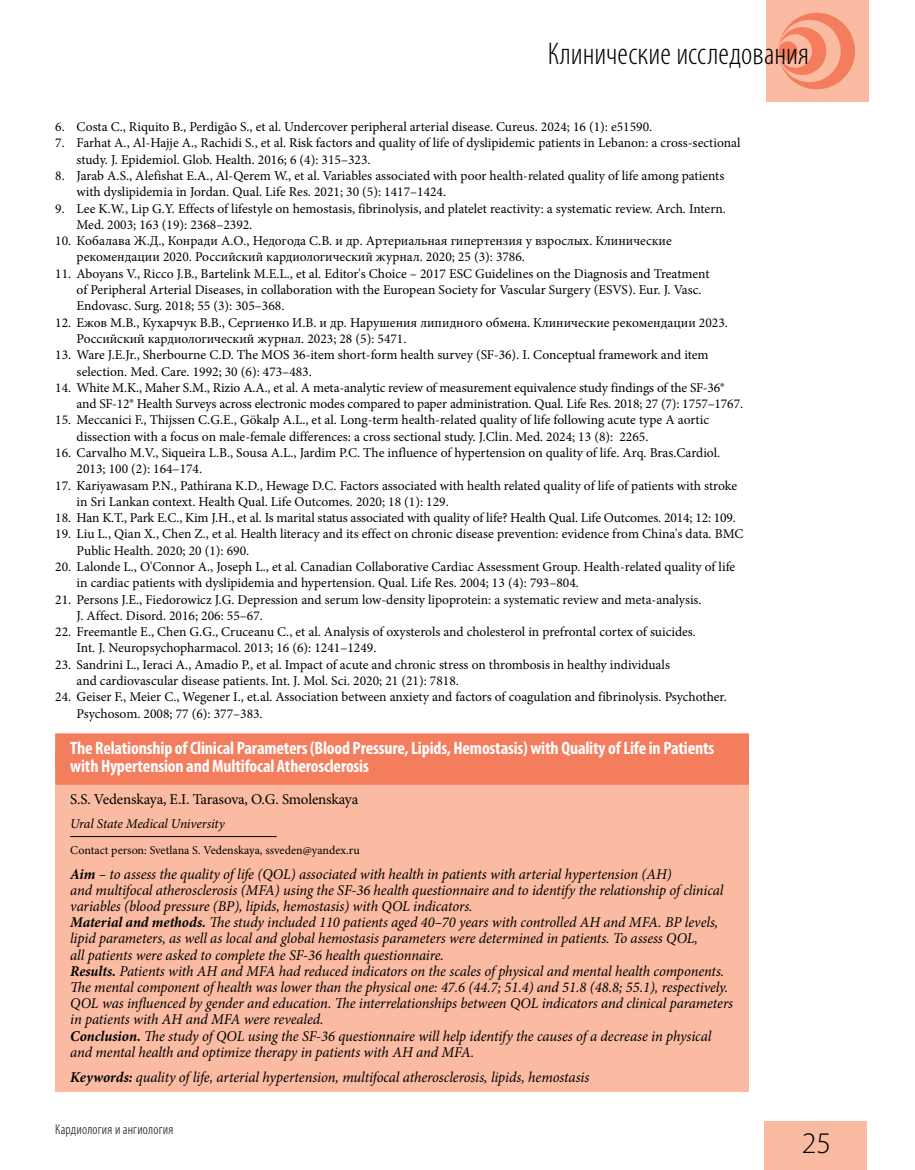
<style>
.page{position:relative;width:915px;height:1170px;background:#fff}
.page>*{position:absolute;margin:0;border:0;box-sizing:border-box;transform-origin:0 0}
.t1{font:300 condensed 31.5px "Myriad Pro";color:#000}
.t2{font:300 30px "Myriad Pro";color:#000}
.t3{font:700 condensed 18px/18px "Myriad Pro";letter-spacing:-.01em;color:#fff}
.t4{font:italic 15px/16.2px "Minion Pro";letter-spacing:-.01em;color:#000}
.t5{font:15px "Minion Pro";letter-spacing:-.015em;color:#000}
.t6{font:300 condensed 14.25px "Myriad Pro";letter-spacing:.015em;color:#000}
.t7{font:13.5px/16.4px "Minion Pro";color:#000}
.t8{font:italic 13.5px "Minion Pro";letter-spacing:-.01em;color:#000}
.t9{font:12px "Minion Pro";color:#000}
.s1{font-weight:700}
</style>
<div class="page">
<div style="left:765px;top:0;width:102px;height:102px;background:#fabba2"></div>
<svg style="left:778px;top:13px;width:76px;height:76px"></svg>
<div style="left:778px;top:41px;width:19px;height:20px;background:#f47d5e;border-radius:50%"></div>
<div style="left:764px;top:1121px;width:102px;height:48px;background:#fabba2"></div>
<div style="left:55px;top:733px;width:693px;height:358px;background:#fabba2"></div>
<div style="left:55px;top:733px;width:693px;height:33px;background:#f47d5e"></div>
<div style="left:55px;top:751px;width:693px;height:33px;background:#f47d5e"></div>
<hr style="left:70px;top:836px;width:206px;height:1px;background:#000">
<h1 class="t1" style="left:547px;top:35px;width:263px">Клинические исследования</h1>
<p class="t7" style="left:55px;top:119px;width:598px">6. Costa C., Riquito B., Perdigão S., et al. Undercover peripheral arterial disease. Cureus. 2024; 16 (1): e51590.</p>
<p class="t7" style="left:77px;top:135px;width:665px;text-indent:-21px">7. Farhat A., Al-Hajje A., Rachidi S., et al. Risk factors and quality of life of dyslipidemic patients in Lebanon: a cross-sectional study. J. Epidemiol. Glob. Health. 2016; 6 (4): 315–323.</p>
<p class="t7" style="left:77px;top:168px;width:649px;text-indent:-21px">8. Jarab A.S., Alefishat E.A., Al-Qerem W., et al. Variables associated with poor health-related quality of life among patients with dyslipidemia in Jordan. Qual. Life Res. 2021; 30 (5): 1417–1424.</p>
<p class="t7" style="left:77px;top:200px;width:650px;text-indent:-21px">9. Lee K.W., Lip G.Y. Effects of lifestyle on hemostasis, fibrinolysis, and platelet reactivity: a systematic review. Arch. Intern.<br>Med. 2003; 163 (19): 2368–2392.</p>
<p class="t7" style="left:77px;top:233px;width:596px;text-indent:-21px">10. Кобалава Ж.Д., Конради А.О., Недогода С.В. и др. Артериальная гипертензия у взрослых. Клинические рекомендации 2020. Российский кардиологический журнал. 2020; 25 (3): 3786.</p>
<p class="t7" style="left:77px;top:265px;width:634px;text-indent:-21px">11. Aboyans V., Ricco J.B., Bartelink M.E.L., et al. Editor's Choice – 2017 ESC Guidelines on the Diagnosis and Treatment of Peripheral Arterial Diseases, in collaboration with the European Society for Vascular Surgery (ESVS). Eur. J. Vasc.<br>Endovasc. Surg. 2018; 55 (3): 305–368.</p>
<p class="t7" style="left:77px;top:314px;width:652px;text-indent:-21px">12. Ежов М.В., Кухарчук В.В., Сергиенко И.В. и др. Нарушения липидного обмена. Клинические рекомендации 2023.<br>Российский кардиологический журнал. 2023; 28 (5): 5471.</p>
<p class="t7" style="left:77px;top:347px;width:633px;text-indent:-21px">13. Ware J.E.Jr., Sherbourne C.D. The MOS 36-item short-form health survey (SF-36). I. Conceptual framework and item selection. Med. Care. 1992; 30 (6): 473–483.</p>
<p class="t7" style="left:77px;top:379px;width:667px;text-indent:-21px">14. White M.K., Maher S.M., Rizio A.A., et al. A meta-analytic review of measurement equivalence study findings of the SF-36® and SF-12® Health Surveys across electronic modes compared to paper administration. Qual. Life Res. 2018; 27 (7): 1757–1767.</p>
<p class="t7" style="left:77px;top:412px;width:633px;text-indent:-21px">15. Meccanici F., Thijssen C.G.E., Gökalp A.L., et al. Long-term health-related quality of life following acute type A aortic dissection with a focus on male-female differences: a cross sectional study. J.Clin. Med. 2024; 13 (8): 2265.</p>
<p class="t7" style="left:77px;top:444px;width:645px;text-indent:-21px">16. Carvalho M.V., Siqueira L.B., Sousa A.L., Jardim P.C. The influence of hypertension on quality of life. Arq. Bras.Cardiol.<br>2013; 100 (2): 164–174.</p>
<p class="t7" style="left:77px;top:477px;width:662px;text-indent:-21px">17. Kariyawasam P.N., Pathirana K.D., Hewage D.C. Factors associated with health related quality of life of patients with stroke in Sri Lankan context. Health Qual. Life Outcomes. 2020; 18 (1): 129.</p>
<p class="t7" style="left:55px;top:509px;width:682px">18. Han K.T., Park E.C., Kim J.H., et al. Is marital status associated with quality of life? Health Qual. Life Outcomes. 2014; 12: 109.</p>
<p class="t7" style="left:77px;top:526px;width:668px;text-indent:-21px">19. Liu L., Qian X., Chen Z., et al. Health literacy and its effect on chronic disease prevention: evidence from China's data. BMC<br>Public Health. 2020; 20 (1): 690.</p>
<p class="t7" style="left:77px;top:558px;width:660px;text-indent:-21px">20. Lalonde L., O'Connor A., Joseph L., et al. Canadian Collaborative Cardiac Assessment Group. Health-related quality of life in cardiac patients with dyslipidemia and hypertension. Qual. Life Res. 2004; 13 (4): 793–804.</p>
<p class="t7" style="left:77px;top:591px;width:626px;text-indent:-21px">21. Persons J.E., Fiedorowicz J.G. Depression and serum low-density lipoprotein: a systematic review and meta-analysis.<br>J. Affect. Disord. 2016; 206: 55–67.</p>
<p class="t7" style="left:77px;top:623px;width:620px;text-indent:-21px">22. Freemantle E., Chen G.G., Cruceanu C., et al. Analysis of oxysterols and cholesterol in prefrontal cortex of suicides.<br>Int. J. Neuropsychopharmacol. 2013; 16 (6): 1241–1249.</p>
<p class="t7" style="left:77px;top:656px;width:594px;text-indent:-21px">23. Sandrini L., Ieraci A., Amadio P., et al. Impact of acute and chronic stress on thrombosis in healthy individuals and cardiovascular disease patients. Int. J. Mol. Sci. 2020; 21 (21): 7818.</p>
<p class="t7" style="left:77px;top:688px;width:651px;text-indent:-21px">24. Geiser F., Meier C., Wegener I., et.al. Association between anxiety and factors of coagulation and fibrinolysis. Psychother.<br>Psychosom. 2008; 77 (6): 377–383.</p>
<h3 class="t3" style="left:70px;top:738px;width:645px">The Relationship of Clinical Parameters (Blood Pressure, Lipids, Hemostasis) with Quality of Life in Patients with Hypertension and Multifocal Atherosclerosis</h3>
<p class="t5" style="left:70px;top:789px;width:289px">S.S. Vedenskaya, E.I. Tarasova, O.G. Smolenskaya</p>
<p class="t8" style="left:70px;top:813px;width:156px">Ural State Medical University</p>
<p class="t9" style="left:70px;top:841px;width:291px">Contact person: Svetlana S. Vedenskaya, ssveden@yandex.ru</p>
<p class="t4" style="left:70px;top:865px;width:664px"><span class="s1">Aim</span> – to assess the quality of life (QOL) associated with health in patients with arterial hypertension (AH)<br>and multifocal atherosclerosis (MFA) using the SF-36 health questionnaire and to identify the relationship of clinical variables (blood pressure (BP), lipids, hemostasis) with QOL indicators.<br><span class="s1">Material and methods.</span> The study included 110 patients aged 40–70 years with controlled AH and MFA. BP levels, lipid parameters, as well as local and global hemostasis parameters were determined in patients. To assess QOL,<br>all patients were asked to complete the SF-36 health questionnaire.<br><span class="s1">Results.</span> Patients with AH and MFA had reduced indicators on the scales of physical and mental health components.<br>The mental component of health was lower than the physical one: 47.6 (44.7; 51.4) and 51.8 (48.8; 55.1), respectively.<br>QOL was influenced by gender and education. The interrelationships between QOL indicators and clinical parameters in patients with AH and MFA were revealed.<br><span class="s1">Conclusion.</span> The study of QOL using the SF-36 questionnaire will help identify the causes of a decrease in physical and mental health and optimize therapy in patients with AH and MFA.</p>
<p class="t4" style="left:70px;top:1068px;width:520px"><span class="s1">Keywords:</span> quality of life, arterial hypertension, multifocal atherosclerosis, lipids, hemostasis</p>
<p class="t6" style="left:55px;top:1120px;width:119px">Кардиология и ангиология</p>
<h2 class="t2" style="left:801px;top:1126px;width:31px">25</h2>
</div>
